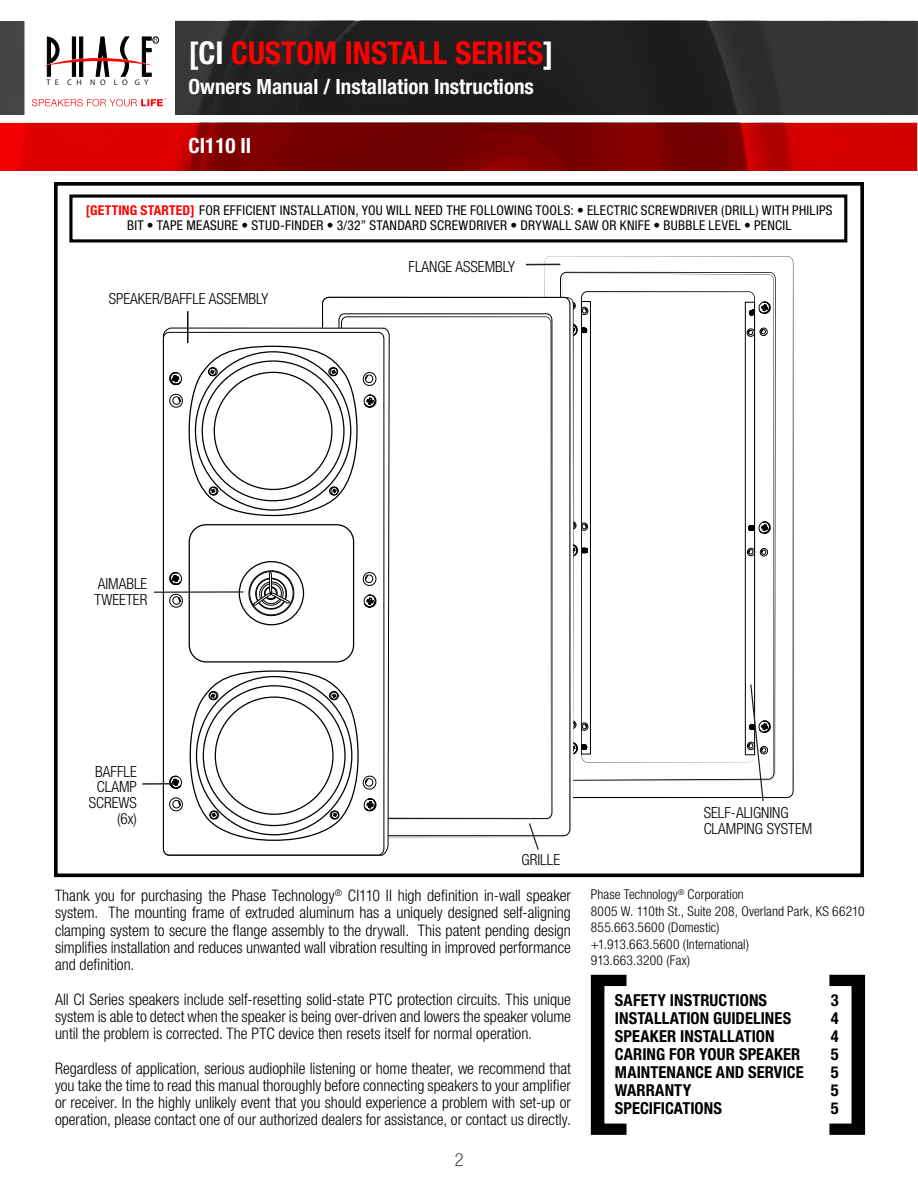
<style>
.page{position:relative;width:918px;height:1188px;background:#fff}
.page>*{position:absolute;margin:0;border:0;box-sizing:border-box;transform-origin:0 0}
.t1{font:700 condensed 31.5px "Helvetica Neue LT Std";color:#f00}
.t2{font:700 condensed 21px "Helvetica Neue LT Std";color:#fff}
.t3{font:100 condensed 18px "Helvetica Neue LT Std";color:#000}
.t4{font:700 condensed 16.5px "Helvetica Neue LT Std";letter-spacing:.005em;color:#000}
.t5{font:300 condensed 15.9px/17.2px "Helvetica Neue LT Std";color:#000;text-align:justify}
.t6{font:300 condensed 15.3px/15.6px "Helvetica Neue LT Std";color:#000}
.t7{font:condensed 13.5px/15px "Helvetica Neue LT Std";letter-spacing:.02em;color:#000;text-align:center}
.t8{font:300 condensed 13.5px/16.5px "Helvetica Neue LT Std";letter-spacing:.005em;color:#000}
.t9{font:8.1px "Myriad Pro";letter-spacing:.56em;color:#221f20}
.t10{font:300 condensed 6.3px "Helvetica Neue LT Std";color:#000}
.s1{color:#fff}
.s2{font-weight:700;color:#f00}
</style>
<div class="page">
<svg style="left:544px;top:256px;width:250px;height:542px"></svg>
<svg style="left:562px;top:273px;width:213px;height:508px"></svg>
<svg style="left:574px;top:302px;width:7px;height:452px"></svg>
<svg style="left:581px;top:291px;width:174px;height:472px"></svg>
<div style="left:323px;top:297px;width:247px;height:539px;background:#fff;border-radius:6px"></div>
<svg style="left:341px;top:316px;width:210px;height:502px"></svg>
<svg style="left:162px;top:327px;width:228px;height:529px"></svg>
<div style="left:163px;top:332px;width:221px;height:523px;background:#fff;border-radius:6px"></div>
<div style="left:163px;top:332px;width:221px;height:523px;border:1px solid #000101;border-radius:6px"></div>
<div style="left:189px;top:524px;width:165px;height:139px;border:1px solid #000101;border-radius:17px"></div>
<svg style="left:169px;top:670px;width:208px;height:171px"></svg>
<svg style="left:169px;top:568px;width:208px;height:51px"></svg>
<svg style="left:169px;top:345px;width:208px;height:172px"></svg>
<svg style="left:0;top:123px;width:917px;height:48px;background:#9e0000"></svg>
<svg style="left:175px;top:22px;width:743px;height:93px;background:#262526"></svg>
<div style="left:0;top:22px;width:24px;height:93px;background:#454446"></div>
<svg style="left:44px;top:36px;width:115px;height:41px"></svg>
<svg style="left:32px;top:98px;width:134px;height:8px"></svg>
<div style="left:54px;top:182px;width:810px;height:695px;border:4px solid #000"></div>
<div style="left:69px;top:194px;width:778px;height:48px;border:3px solid #000"></div>
<svg style="left:591px;top:975px;width:36px;height:160px"></svg>
<svg style="left:829px;top:975px;width:36px;height:160px"></svg>
<hr style="left:154px;top:591px;width:89px;height:2px;background:#22201f">
<svg style="left:528px;top:823px;width:12px;height:27px"></svg>
<svg style="left:747px;top:302px;width:24px;height:500px"></svg>
<hr style="left:187px;top:311px;width:1px;height:32px;background:#000">
<hr style="left:142px;top:783px;width:33px;height:2px;background:#22201f">
<hr style="left:526px;top:264px;width:34px;height:1px;background:#22201f">
<p class="t10" style="left:154px;top:37px;width:5px">R</p>
<p class="t9" style="left:46px;top:78px;width:104px">TE CH NO LO GY</p>
<h1 class="t1" style="left:189px;top:34px;width:366px"><span class="s1">[CI</span> CUSTOM INSTALL SERIES<span class="s1">]</span></h1>
<h2 class="t2" style="left:189px;top:74px;width:347px">Owners Manual / Installation Instructions</h2>
<h2 class="t2" style="left:189px;top:133px;width:64px">CI110 II</h2>
<p class="t7" style="left:86px;top:203px;width:748px"><span class="s2">[GETTING STARTED]</span> FOR EFFICIENT INSTALLATION, YOU WILL NEED THE FOLLOWING TOOLS: • ELECTRIC SCREWDRIVER (DRILL) WITH PHILIPS<br>BIT • TAPE MEASURE • STUD-FINDER • 3/32” STANDARD SCREWDRIVER • DRYWALL SAW OR KNIFE • BUBBLE LEVEL • PENCIL</p>
<p class="t6" style="left:109px;top:290px;width:161px">SPEAKER/BAFFLE ASSEMBLY</p>
<p class="t6" style="left:408px;top:258px;width:108px">FLANGE ASSEMBLY</p>
<p class="t6" style="left:95px;top:576px;width:54px">AIMABLE<br>TWEETER</p>
<p class="t6" style="left:89px;top:763px;width:50px;text-align:right">BAFFLE<br>CLAMP<br>SCREWS (6x)</p>
<p class="t6" style="left:522px;top:851px;width:40px">GRILLE</p>
<p class="t5" style="left:55px;top:887px;width:517px">Thank you for purchasing the Phase Technology<sup>®</sup> CI110 II high definition in-wall speaker system. The mounting frame of extruded aluminum has a uniquely designed self-aligning clamping system to secure the flange assembly to the drywall. This patent pending design simplifies installation and reduces unwanted wall vibration resulting in improved performance and definition.</p>
<p class="t5" style="left:55px;top:990px;width:517px">All CI Series speakers include self-resetting solid-state PTC protection circuits. This unique system is able to detect when the speaker is being over-driven and lowers the speaker volume until the problem is corrected. The PTC device then resets itself for normal operation.</p>
<p class="t5" style="left:55px;top:1059px;width:517px">Regardless of application, serious audiophile listening or home theater, we recommend that you take the time to read this manual thoroughly before connecting speakers to your amplifier or receiver. In the highly unlikely event that you should experience a problem with set-up or operation, please contact one of our authorized dealers for assistance, or contact us directly.</p>
<p class="t3" style="left:455px;top:1149px;width:10px">2</p>
<p class="t6" style="left:704px;top:805px;width:110px">SELF-ALIGNING<br>CLAMPING SYSTEM</p>
<p class="t8" style="left:591px;top:886px;width:275px">Phase Technology<sup>®</sup> Corporation<br>8005 W. 110th St., Suite 208, Overland Park, KS 66210<br>855.663.5600 (Domestic)<br>+1.913.663.5600 (International)<br>913.663.3200 (Fax)</p>
<p class="t4" style="left:615px;top:991px;width:154px">SAFETY INSTRUCTIONS</p>
<p class="t4" style="left:831px;top:991px;width:9px">3</p>
<p class="t4" style="left:615px;top:1009px;width:178px">INSTALLATION GUIDELINES</p>
<p class="t4" style="left:831px;top:1009px;width:9px">4</p>
<p class="t4" style="left:615px;top:1027px;width:161px">SPEAKER INSTALLATION</p>
<p class="t4" style="left:831px;top:1027px;width:9px">4</p>
<p class="t4" style="left:615px;top:1045px;width:187px">CARING FOR YOUR SPEAKER</p>
<p class="t4" style="left:831px;top:1045px;width:9px">5</p>
<p class="t4" style="left:615px;top:1063px;width:190px">MAINTENANCE AND SERVICE</p>
<p class="t4" style="left:831px;top:1063px;width:9px">5</p>
<p class="t4" style="left:615px;top:1081px;width:78px">WARRANTY</p>
<p class="t4" style="left:831px;top:1081px;width:9px">5</p>
<p class="t4" style="left:615px;top:1099px;width:109px">SPECIFICATIONS</p>
<p class="t4" style="left:831px;top:1099px;width:9px">5</p>
</div>
